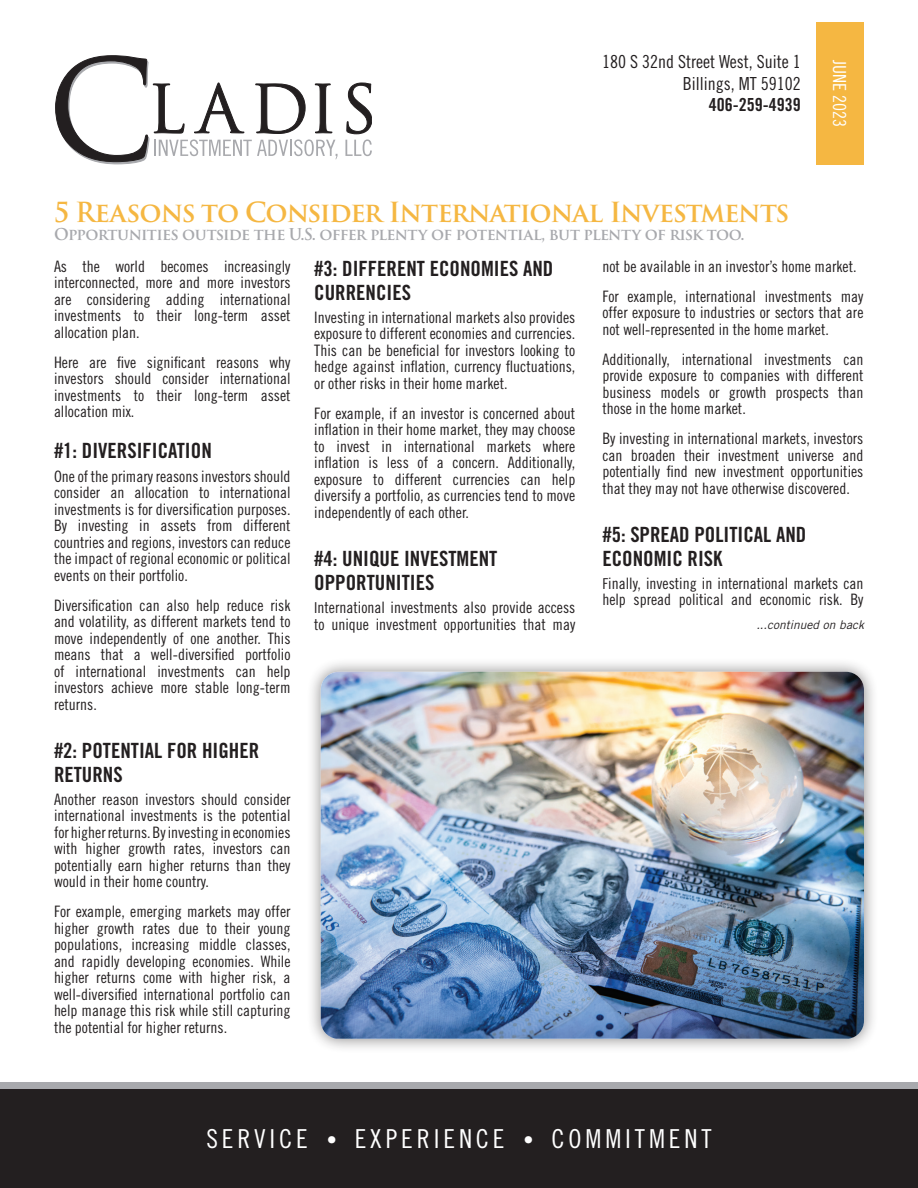
<style>
.page{position:relative;width:918px;height:1188px;background:#fff}
.page>*{position:absolute;margin:0;border:0;box-sizing:border-box;transform-origin:0 0}
.t1{font:600 27px "Trajan Pro 3";letter-spacing:-.04em;color:#f5b742}
.t2{font:26.1px "Trade Gothic Cond Eighteen";letter-spacing:.15em;color:#fff}
.t3{font:21px/24px "Trade Gothic LT Std Bd Cn 20";color:#231f20}
.t4{font:18px/21.6px "Trade Gothic Cond Eighteen";color:#231f20;text-align:right}
.t5{font:18px "Trade Gothic LT Std Cn 18";color:#fff}
.t6{font:600 15.9px "Trajan Pro 3";letter-spacing:-.04em;color:#a8a9ad}
.t7{font:15.75px/16.5px "Trade Gothic LT Std Cn 18";color:#231f20;text-align:justify}
.t8{font:italic 12px "Trade Gothic LT Std";color:#231f20}
.s1{font-family:"Trade Gothic Bold Cond Twenty"}
.s2{font-size:15px}
.s3{font-size:20.1px}
</style>
<div class="page">
<div style="left:0;top:1082px;width:918px;height:8px;background:#a8a9ad"></div>
<svg style="left:56px;top:56px;width:282px;height:108px"></svg>
<svg style="left:345px;top:83px;width:27px;height:73px"></svg>
<div style="left:0;top:1090px;width:918px;height:98px;background:#231f20"></div>
<div style="left:816px;top:23px;width:47px;height:142px;background:#f5b742"></div>
<div style="left:306px;top:657px;width:573px;height:396px;background:#231f20;opacity:.5"></div>
<img style="left:321px;top:672px;width:543px;height:367px">
<p class="t4" style="left:602px;top:51px;width:200px">180 S 32nd Street West, Suite 1<br>Billings, MT 59102<br><span class="s1">406-259-4939</span></p>
<p class="t5" style="left:850px;top:60px;width:68px;rotate:90deg">JUNE 2023</p>
<p class="t1" style="left:54px;top:192px;width:737px">5 Reasons to Consider International Investments</p>
<p class="t6" style="left:54px;top:222px;width:692px">Opportunities outside the U.S. offer plenty of potential, but plenty of risk too.</p>
<p class="t3" style="left:314px;top:256px;width:241px">#3: DIFFERENT ECONOMIES AND<br>CURRENCIES</p>
<p class="t7" style="left:314px;top:309px;width:263px">Investing in international markets also provides exposure to different economies and currencies.<br>This can be beneficial for investors looking to hedge against inflation, currency fluctuations, or other risks in their home market.</p>
<p class="t7" style="left:314px;top:405px;width:263px">For example, if an investor is concerned about inflation in their home market, they may choose to invest in international markets where inflation is less of a concern. Additionally, exposure to different currencies can help diversify a portfolio, as currencies tend to move independently of each other.</p>
<p class="t3" style="left:314px;top:546px;width:185px">#4: UNIQUE INVESTMENT<br>OPPORTUNITIES</p>
<p class="t7" style="left:314px;top:599px;width:263px"><span class="s2">I</span>nternational investments also provide access to unique investment opportunities that may</p>
<p class="t7" style="left:54px;top:258px;width:238px">As the world becomes increasingly interconnected, more and more investors are considering adding international investments to their long-term asset allocation plan.</p>
<p class="t7" style="left:54px;top:354px;width:238px">Here are five significant reasons why investors should consider international investments to their long-term asset allocation mix.</p>
<p class="t3" style="left:54px;top:439px;width:159px">#1: DIVERSIFICATION</p>
<p class="t7" style="left:54px;top:468px;width:238px">One of the primary reasons investors should consider an allocation to international investments is for diversification purposes.<br>By investing in assets from different countries and regions, investors can reduce the impact of regional economic or political events on their portfolio.</p>
<p class="t7" style="left:54px;top:597px;width:238px">Diversification can also help reduce risk and volatility, as different markets tend to move independently of one another. This means that a well-diversified portfolio of international investments can help investors achieve more stable long-term returns.</p>
<p class="t3" style="left:54px;top:738px;width:207px">#2: POTENTIAL FOR HIGHER<br>RETURNS</p>
<p class="t7" style="left:54px;top:791px;width:238px">Another reason investors should consider international investments is the potential for higher returns. By investing in economies with higher growth rates, investors can potentially earn higher returns than they would in their home country.</p>
<p class="t7" style="left:54px;top:903px;width:238px">For example, emerging markets may offer higher growth rates due to their young populations, increasing middle classes, and rapidly developing economies. While higher returns come with higher risk, a well-diversified international portfolio can help manage this risk while still capturing the potential for higher returns.</p>
<p class="t7" style="left:602px;top:258px;width:256px">not be available in an investor’s home market.</p>
<p class="t7" style="left:602px;top:288px;width:263px">For example, international investments may offer exposure to industries or sectors that are not well-represented in the home market.</p>
<p class="t7" style="left:602px;top:351px;width:263px">Additionally, international investments can provide exposure to companies with different business models or growth prospects than those in the home market.</p>
<p class="t7" style="left:602px;top:430px;width:263px">By investing in international markets, investors can broaden their investment universe and potentially find new investment opportunities that they may not have otherwise discovered.</p>
<p class="t3" style="left:602px;top:522px;width:206px">#5: SPREAD POLITICAL AND<br>ECONOMIC RISK</p>
<p class="t7" style="left:602px;top:575px;width:263px"><span class="s2">F</span>inally, investing in international markets can help spread political and economic risk. By</p>
<p class="t8" style="left:756px;top:618px;width:109px">...continued on back</p>
<p class="t2" style="left:206px;top:1124px;width:507px">SERVICE <span class="s3">•</span> EXPERIENCE <span class="s3">•</span> COMMITMENT</p>
</div>
